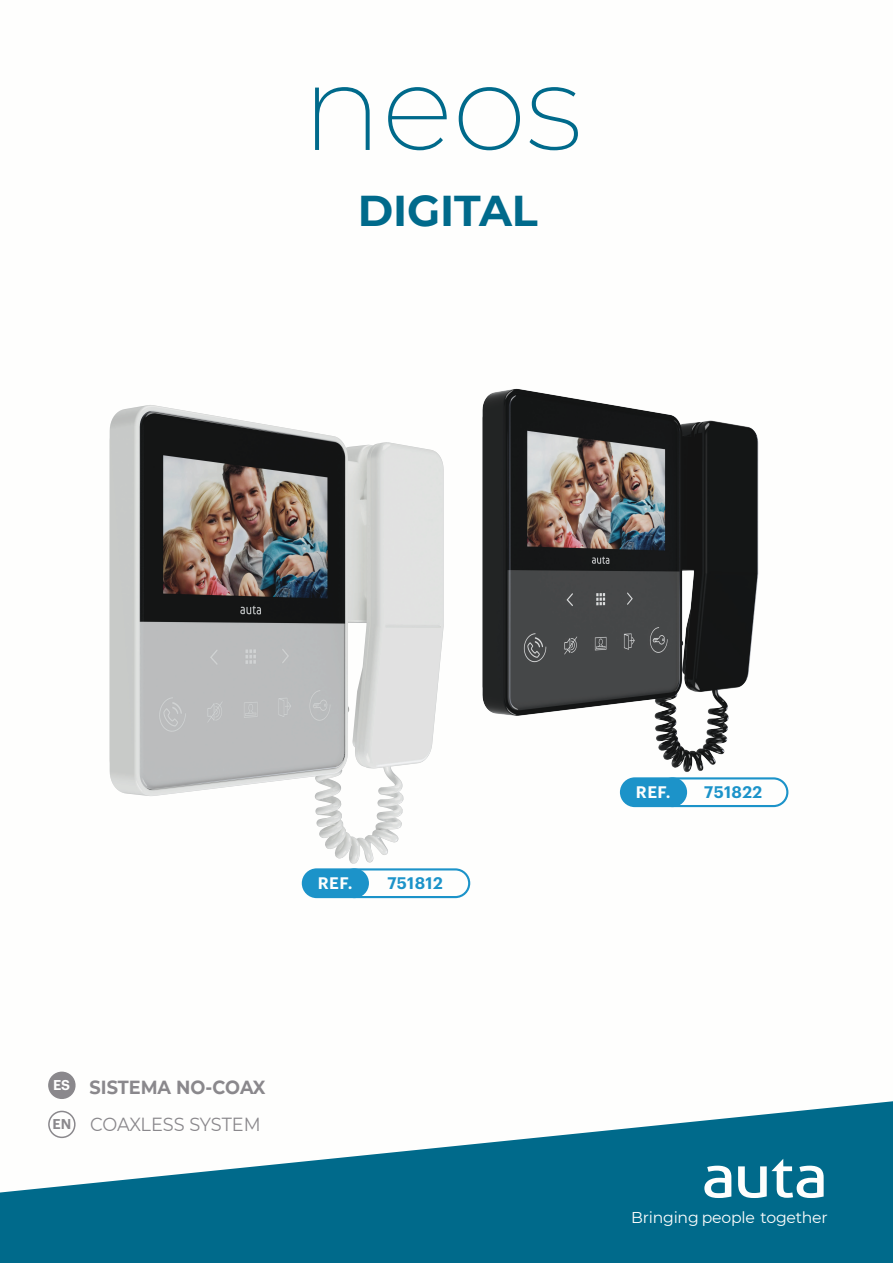
<style>
.page{position:relative;width:893px;height:1263px;background:#fff}
.page>*{position:absolute;margin:0;border:0;box-sizing:border-box;transform-origin:0 0}
.t1{font:200 120.15px "Montserrat";color:#006a8b}
.t2{font:700 43.05px "Montserrat";letter-spacing:-.005em;color:#006a8b}
.t3{font:18.9px "Montserrat";letter-spacing:-.01em;color:#8a888c;scale:.93 1}
.t4{font:700 18.9px "Montserrat";color:#8a888c;scale:.93 1}
.t5{font:600 16.35px "Graphik";letter-spacing:.02em;color:#1c93c9}
.t6{font:600 16.35px "Graphik";letter-spacing:.025em;color:#fefefd}
.t7{font:15.6px "Montserrat";letter-spacing:-.015em;color:#fefefd}
.t8{font:600 13.95px "Graphik";color:#8a888c}
.t9{font:600 13.95px "Graphik";color:#fff}
</style>
<div class="page">
<div style="left:0;top:1194px;width:893px;height:69px;background:#006a8b"></div>
<svg style="left:704px;top:1194px;width:27px;height:4px"></svg>
<svg style="left:738px;top:1194px;width:86px;height:4px"></svg>
<svg style="left:0;top:779px;width:893px;height:415px"></svg>
<div style="left:48px;top:1111px;width:28px;height:27px;border:2px solid #8a888c;border-radius:50%"></div>
<div style="left:49px;top:1072px;width:26px;height:26px;background:#8a888c;border-radius:50%"></div>
<div style="left:48px;top:1071px;width:28px;height:28px;border:2px solid #8a888c;border-radius:50%"></div>
<img style="left:482px;top:388px;width:277px;height:384px">
<img style="left:104px;top:405px;width:343px;height:463px">
<svg style="left:358px;top:868px;width:112px;height:30px"></svg>
<div style="left:302px;top:868px;width:67px;height:30px;background:#1c93c9;border-radius:15px"></div>
<svg style="left:676px;top:777px;width:112px;height:30px"></svg>
<div style="left:620px;top:777px;width:67px;height:30px;background:#1c93c9;border-radius:15px"></div>
<h1 class="t1" style="left:302px;top:34px;width:282px">neos</h1>
<h2 class="t2" style="left:358px;top:184px;width:181px">DIGITAL</h2>
<p class="t6" style="left:318px;top:875px;width:36px">REF.</p>
<p class="t5" style="left:387px;top:875px;width:57px">751812</p>
<p class="t9" style="left:53px;top:1079px;width:19px">ES</p>
<p class="t8" style="left:52px;top:1118px;width:20px">EN</p>
<p class="t4" style="left:90px;top:1075px;width:191px">SISTEMA NO-COAX</p>
<p class="t3" style="left:90px;top:1113px;width:185px">COAXLESS SYSTEM</p>
<p class="t6" style="left:636px;top:784px;width:36px">REF.</p>
<p class="t5" style="left:704px;top:784px;width:60px">751822</p>
<p class="t7" style="left:631px;top:1208px;width:198px">Bringing people together</p>
</div>
